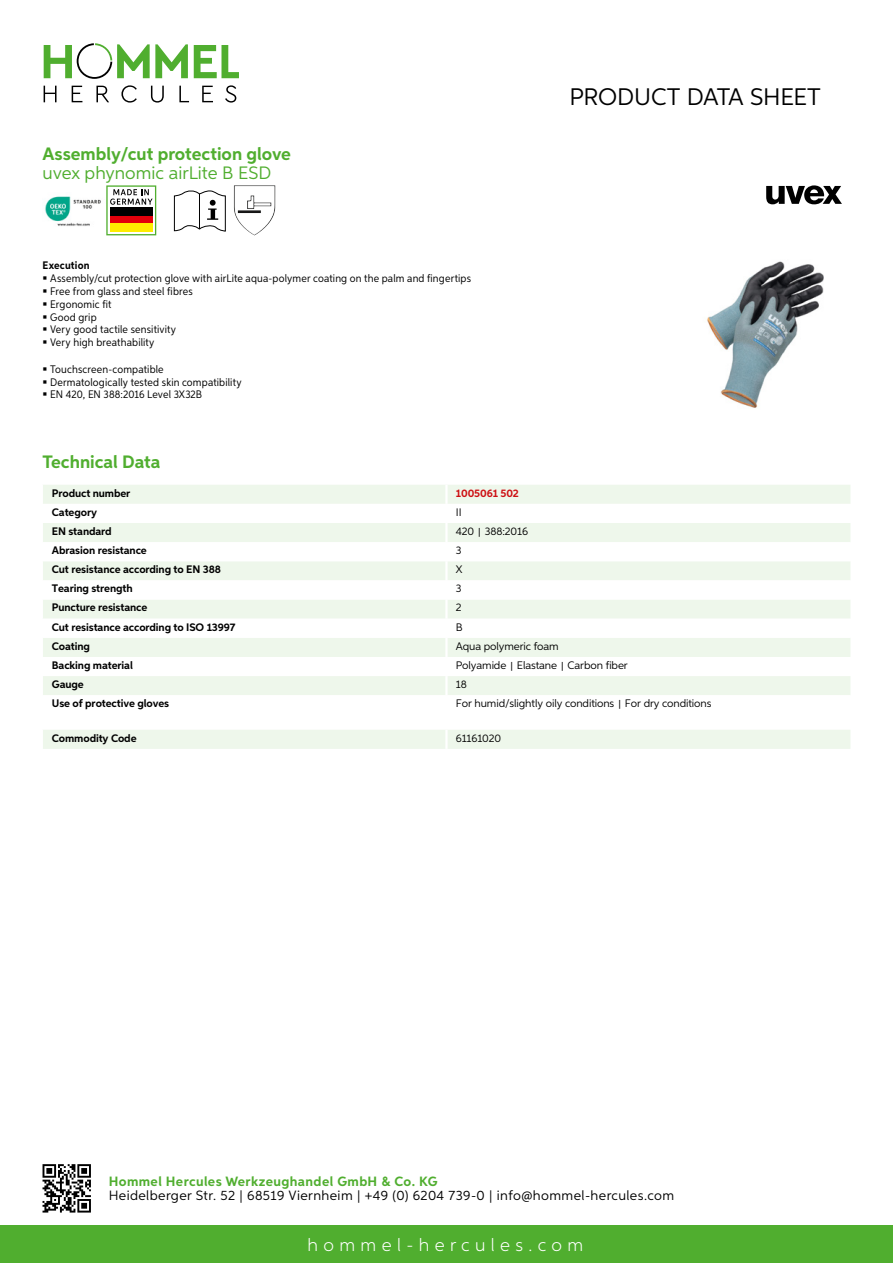
<style>
.page{position:relative;width:893px;height:1263px;background:#fff}
.page>*{position:absolute;margin:0;border:0;box-sizing:border-box;transform-origin:0 0}
.t1{font:24px "Aspira";letter-spacing:-.01em;color:#000}
.t2{font:700 18px "Aspira";color:#50ae2f}
.t3{font:18px "Aspira";color:#50ae2f}
.t4{font:300 18px "Aspira";letter-spacing:.3em;color:#fff}
.t5{font:13.5px "Aspira";letter-spacing:.03em;color:#000}
.t6{font:700 13.5px "Aspira";letter-spacing:.03em;color:#50ae2f}
.t7{font:10.95px/12.8px "Aspira Nar";letter-spacing:.015em;color:#000}
.t8{font:700 10.95px "Aspira";letter-spacing:-.01em;color:#000}
.t9{font:10.95px "Aspira";letter-spacing:-.01em;color:#000}
.t10{font:700 10.95px "Aspira";letter-spacing:-.01em;color:#cd1013}
.t11{font:700 10.95px "Aspira Nar";letter-spacing:.015em;color:#000}
.s1{font-family:"Wuerth Global";font-size:10.5px}
</style>
<div class="page">
<div style="left:0;top:1226px;width:893px;height:37px;background:#50ae2f"></div>
<svg style="left:43px;top:1164px;width:48px;height:48px"></svg>
<svg style="left:194px;top:45px;width:45px;height:33px"></svg>
<svg style="left:44px;top:43px;width:144px;height:36px"></svg>
<svg style="left:44px;top:86px;width:13px;height:16px"></svg>
<svg style="left:72px;top:86px;width:10px;height:16px"></svg>
<svg style="left:96px;top:86px;width:13px;height:16px"></svg>
<svg style="left:121px;top:85px;width:16px;height:18px"></svg>
<svg style="left:151px;top:86px;width:13px;height:17px"></svg>
<svg style="left:179px;top:86px;width:10px;height:16px"></svg>
<svg style="left:202px;top:86px;width:11px;height:16px"></svg>
<svg style="left:225px;top:85px;width:11px;height:18px"></svg>
<div style="left:43px;top:485px;width:807px;height:19px;background:#eef7eb"></div>
<svg style="left:43px;top:523px;width:807px;height:172px;fill:#eef7eb"></svg>
<hr style="left:445px;top:485px;width:3px;height:19px;background:#fff">
<hr style="left:445px;top:523px;width:3px;height:19px;background:#fff">
<hr style="left:445px;top:542px;width:3px;height:19px;background:#fff">
<hr style="left:445px;top:561px;width:3px;height:19px;background:#fff">
<hr style="left:445px;top:580px;width:3px;height:19px;background:#fff">
<hr style="left:445px;top:599px;width:3px;height:20px;background:#fff">
<hr style="left:445px;top:619px;width:3px;height:19px;background:#fff">
<hr style="left:445px;top:638px;width:3px;height:19px;background:#fff">
<hr style="left:445px;top:657px;width:3px;height:19px;background:#fff">
<hr style="left:445px;top:676px;width:3px;height:19px;background:#fff">
<div style="left:43px;top:730px;width:807px;height:19px;background:#eef7eb"></div>
<hr style="left:445px;top:730px;width:3px;height:19px;background:#fff">
<img style="left:45px;top:196px;width:56px;height:30px">
<svg style="left:106px;top:185px;width:50px;height:50px"></svg>
<div style="left:110px;top:215px;width:43px;height:8px;background:#e3000b"></div>
<div style="left:110px;top:207px;width:43px;height:8px;background:#000"></div>
<div style="left:110px;top:223px;width:43px;height:9px;background:#ffed00"></div>
<svg style="left:174px;top:190px;width:52px;height:41px"></svg>
<img style="left:234px;top:185px;width:9px;height:42px">
<img style="left:707px;top:261px;width:117px;height:147px">
<svg style="left:766px;top:185px;width:76px;height:19px"></svg>
<h2 class="t2" style="left:43px;top:142px;width:250px">Assembly/cut protection glove</h2>
<h2 class="t3" style="left:43px;top:162px;width:228px">uvex phynomic airLite B ESD</h2>
<p class="t11" style="left:43px;top:259px;width:49px">Execution</p>
<p class="t7" style="left:50px;top:272px;width:422px">Assembly/cut protection glove with airLite aqua-polymer coating on the palm and fingertips Free from glass and steel fibres<br>Ergonomic fit<br>Good grip<br>Very good tactile sensitivity<br>Very high breathability</p>
<p class="t7" style="left:50px;top:363px;width:193px">Touchscreen-compatible<br>Dermatologically tested skin compatibility<br>EN 420, EN 388:2016 Level 3X32B</p>
<h1 class="t1" style="left:569px;top:82px;width:253px">Product data sh eet</h1>
<h2 class="t2" style="left:43px;top:450px;width:120px">Technical Data</h2>
<p class="t8" style="left:52px;top:486px;width:80px">Product number</p>
<p class="t10" style="left:456px;top:486px;width:65px">1005061 502</p>
<p class="t8" style="left:52px;top:505px;width:47px">Category</p>
<p class="t9" style="left:456px;top:505px;width:7px">II</p>
<p class="t8" style="left:52px;top:524px;width:61px">EN standard</p>
<p class="t9" style="left:456px;top:524px;width:74px">420 <span class="s1">|</span> 388:2016</p>
<p class="t8" style="left:52px;top:543px;width:97px">Abrasion resistance</p>
<p class="t9" style="left:456px;top:544px;width:7px">3</p>
<p class="t8" style="left:52px;top:563px;width:171px">Cut resistance according to EN 388</p>
<p class="t9" style="left:456px;top:563px;width:8px">X</p>
<p class="t8" style="left:52px;top:582px;width:82px">Tearing strength</p>
<p class="t9" style="left:456px;top:582px;width:7px">3</p>
<p class="t8" style="left:52px;top:601px;width:97px">Puncture resistance</p>
<p class="t9" style="left:456px;top:601px;width:7px">2</p>
<p class="t8" style="left:52px;top:620px;width:185px">Cut resistance according to ISO 13997</p>
<p class="t9" style="left:456px;top:620px;width:8px">B</p>
<p class="t8" style="left:52px;top:639px;width:40px">Coating</p>
<p class="t9" style="left:456px;top:639px;width:104px">Aqua polymeric foam</p>
<p class="t8" style="left:52px;top:658px;width:83px">Backing material</p>
<p class="t9" style="left:456px;top:658px;width:173px">Polyamide <span class="s1">|</span> Elastane <span class="s1">|</span> Carbon fiber</p>
<p class="t8" style="left:52px;top:677px;width:33px">Gauge</p>
<p class="t9" style="left:456px;top:678px;width:13px">18</p>
<p class="t8" style="left:52px;top:697px;width:119px">Use of protective gloves</p>
<p class="t9" style="left:456px;top:697px;width:257px">For humid/slightly oily conditions <span class="s1">|</span> For dry conditions</p>
<p class="t8" style="left:52px;top:731px;width:86px">Commodity Code</p>
<p class="t9" style="left:456px;top:731px;width:47px">61161020</p>
<p class="t6" style="left:109px;top:1172px;width:330px">Hommel Hercules Werkzeughandel GmbH &amp; Co. KG</p>
<p class="t5" style="left:109px;top:1187px;width:567px">Heidelberger Str. 52 | 68519 Viernheim | +49 (0) 6204 739-0 | info@hommel-hercules.com</p>
<h2 class="t4" style="left:307px;top:1234px;width:277px">hommel-hercules.com</h2>
</div>
